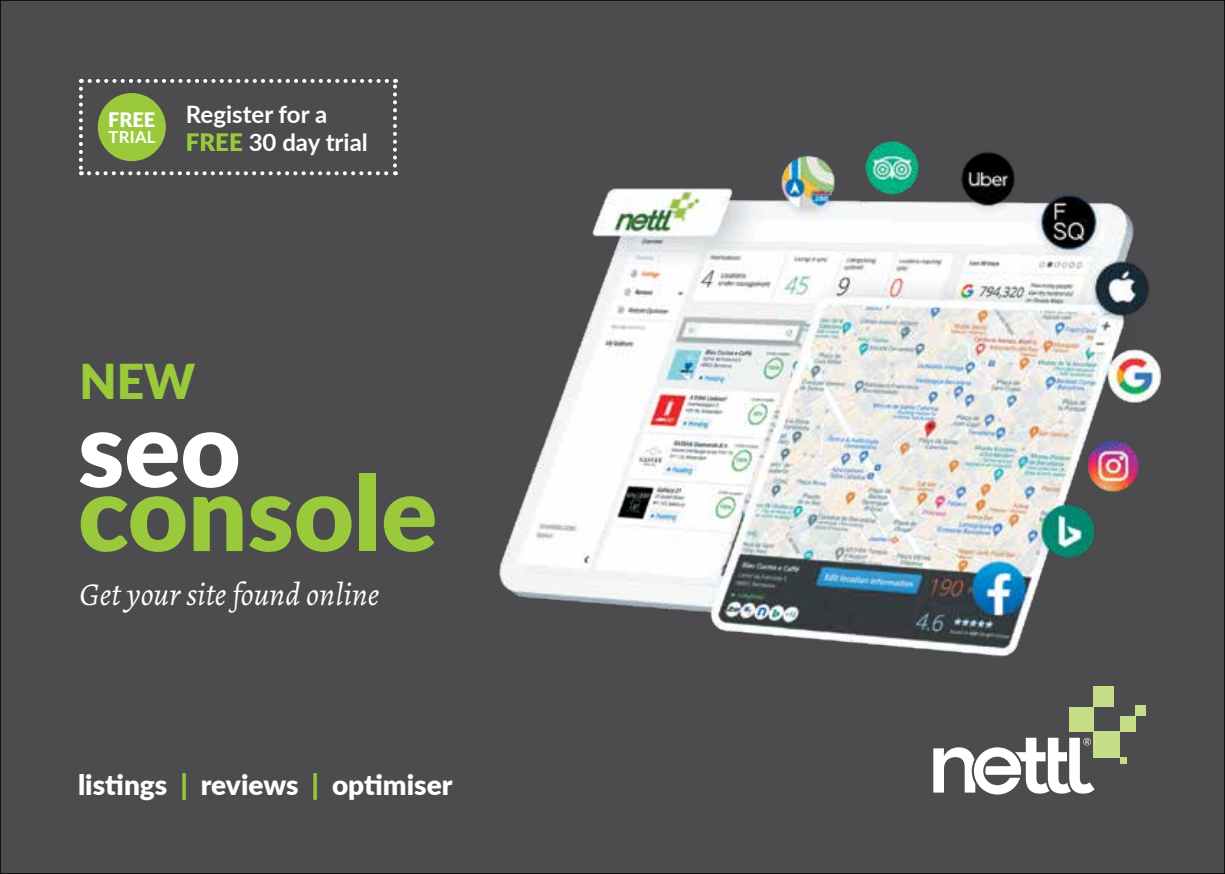
<style>
.page{position:relative;width:1225px;height:874px;background:#fff}
.page>*{position:absolute;margin:0;border:0;box-sizing:border-box;transform-origin:0 0}
.t1{font:900 104px "Lato";color:#9aca3c}
.t2{font:900 104px "Lato";color:#fff}
.t3{font:900 48px "Lato";color:#9aca3c}
.t4{font:italic 32px "Alegreya";color:#fff}
.t5{font:900 28px "Lato";color:#fff}
.t6{font:700 24px/28px "Lato";color:#fff}
.t7{font:900 19.8px "Lato";color:#fff}
.t8{font:700 16.6px "Lato";letter-spacing:.02em;color:#fff}
.s1{font-weight:900;color:#9aca3c}
.s2{color:#9aca3c}
</style>
<div class="page">
<div style="left:0;top:0;width:1225px;height:873px;background:#4c4c4e"></div>
<div style="left:1135px;top:705px;width:10px;height:10px;background:#c6de88"></div>
<div style="left:1093px;top:686px;width:20px;height:20px;background:#c6de88"></div>
<div style="left:1119px;top:757px;width:7px;height:6px;background:#c6de88"></div>
<div style="left:1093px;top:731px;width:26px;height:26px;background:#c6de88"></div>
<div style="left:1119px;top:715px;width:16px;height:16px;background:#c6de88"></div>
<div style="left:1069px;top:706px;width:24px;height:25px;background:#c6de88"></div>
<svg style="left:933px;top:737px;width:161px;height:57px"></svg>
<svg style="left:79px;top:89px;width:4px;height:86px"></svg>
<svg style="left:89px;top:171px;width:307px;height:4px"></svg>
<svg style="left:393px;top:79px;width:4px;height:86px"></svg>
<svg style="left:81px;top:79px;width:306px;height:4px"></svg>
<div style="left:98px;top:93px;width:68px;height:68px;background:#9aca3c;border-radius:50%"></div>
<img style="left:499px;top:141px;width:662px;height:516px">
<p class="t7" style="left:108px;top:105px;width:49px">FREE</p>
<p class="t8" style="left:109px;top:124px;width:48px">TRIAL</p>
<p class="t6" style="left:186px;top:99px;width:183px">Register for a<br><span class="s1">FREE</span> 30 day trial</p>
<h2 class="t3" style="left:79px;top:345px;width:117px">NEW</h2>
<h1 class="t2" style="left:78px;top:370px;width:164px">seo</h1>
<h1 class="t1" style="left:78px;top:434px;width:361px">console</h1>
<p class="t4" style="left:79px;top:574px;width:301px">Get your site found online</p>
<p class="t5" style="left:78px;top:762px;width:376px">listings <span class="s2">|</span> reviews <span class="s2">|</span> optimiser</p>
</div>
